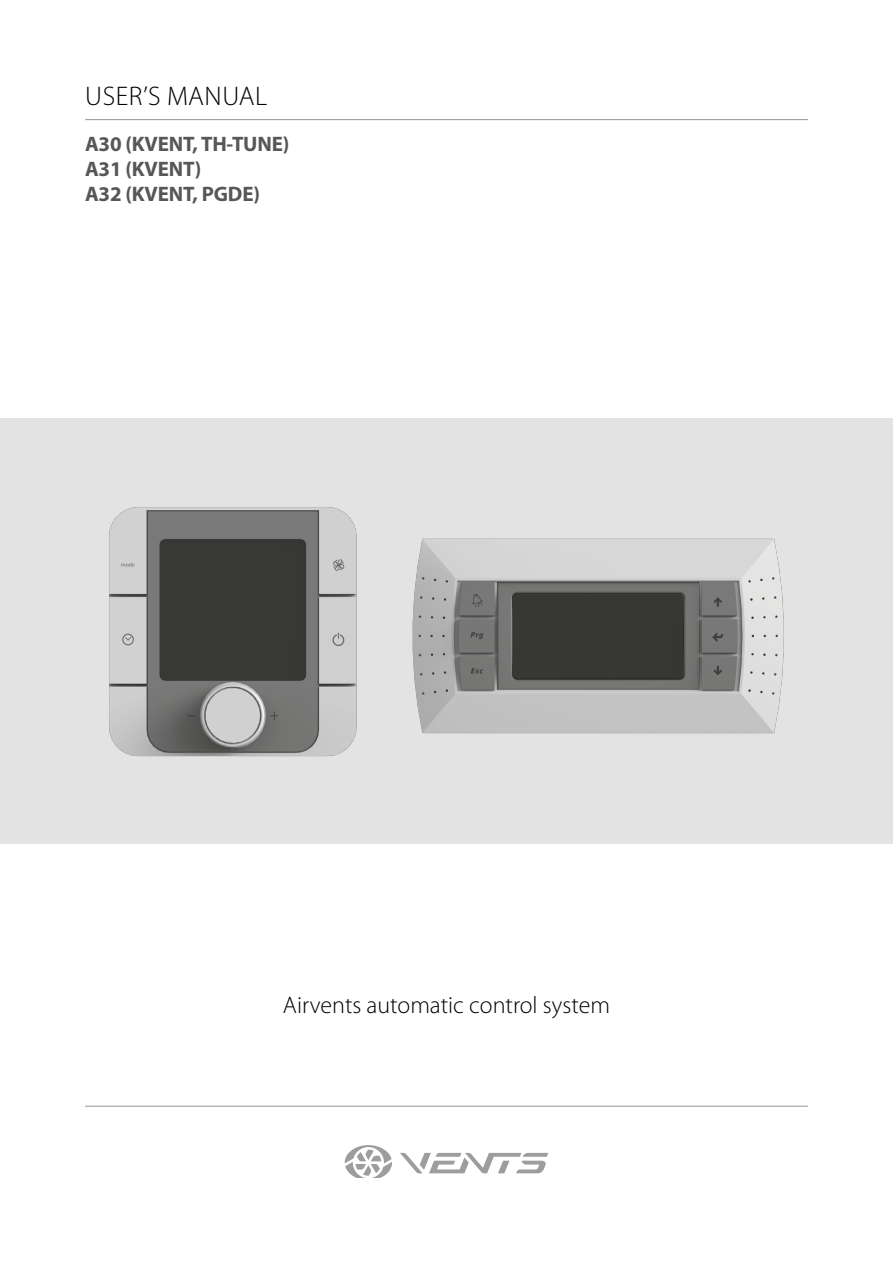
<style>
.page{position:relative;width:893px;height:1263px;background:#fff}
.page>*{position:absolute;margin:0;border:0;box-sizing:border-box;transform-origin:0 0}
.t1{font:300 27px "Myriad Pro";letter-spacing:.02em;color:#000}
.t2{font:300 24px "Myriad Pro";color:#000}
.t3{font:700 21px/25.2px "Myriad Pro";letter-spacing:-.01em;color:#575756}
</style>
<div class="page">
<svg style="left:400px;top:1153px;width:148px;height:20px"></svg>
<svg style="left:345px;top:1145px;width:47px;height:33px"></svg>
<hr style="left:85px;top:119px;width:723px;height:1px;background:#9d9d9c">
<div style="left:0;top:419px;width:893px;height:425px;background:#e3e3e3"></div>
<hr style="left:85px;top:1106px;width:723px;height:1px;background:#9d9d9c">
<img style="left:109px;top:507px;width:675px;height:250px">
<p class="t1" style="left:85px;top:81px;width:183px">USER’S MANUAL</p>
<p class="t3" style="left:85px;top:131px;width:206px">A30 (KVENT, TH-TUNE)<br>A31 (KVENT)<br>A32 (KVENT, PGDE)</p>
<p class="t2" style="left:283px;top:992px;width:328px">Airvents automatic control system</p>
</div>
